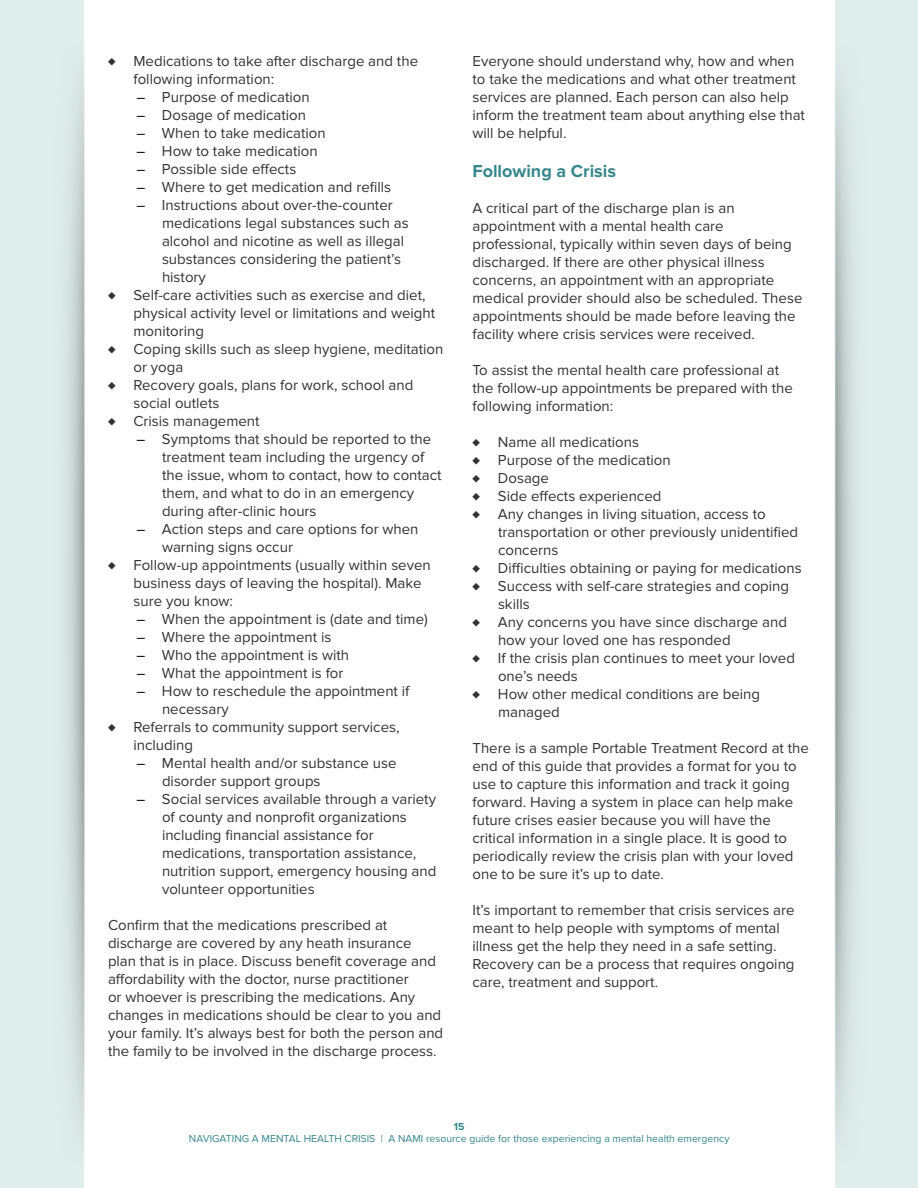
<style>
.page{position:relative;width:918px;height:1188px;background:#fff}
.page>*{position:absolute;margin:0;border:0;box-sizing:border-box;transform-origin:0 0}
.t1{font:700 18px "Proxima Nova";color:#36878c}
.t2{font:15px/18px "Proxima Nova";color:#333}
.t3{font:10.5px "Proxima Nova";color:#36878c}
.t4{font:700 10.5px "Proxima Nova";color:#36878c}
.s1{font-weight:700}
.s2{color:#000}
</style>
<div class="page">
<img style="left:0;top:0;width:918px;height:1188px">
<p class="t2" style="left:134px;top:52px;width:286px;text-indent:-26px"><span class="s1">♦</span> Medications to take after discharge and the following information:</p>
<p class="t2" style="left:136px;top:88px;width:175px"><span class="s2">–</span> Purpose of medication</p>
<p class="t2" style="left:136px;top:106px;width:171px"><span class="s2">–</span> Dosage of medication</p>
<p class="t2" style="left:136px;top:124px;width:191px"><span class="s2">–</span> When to take medication</p>
<p class="t2" style="left:136px;top:142px;width:183px"><span class="s2">–</span> How to take medication</p>
<p class="t2" style="left:136px;top:160px;width:161px"><span class="s2">–</span> Possible side effects</p>
<p class="t2" style="left:136px;top:178px;width:256px"><span class="s2">–</span> Where to get medication and refills</p>
<p class="t2" style="left:162px;top:196px;width:248px;text-indent:-26px"><span class="s2">–</span> Instructions about over-the-counter medications legal substances such as alcohol and nicotine as well as illegal substances considering the patient’s history</p>
<p class="t2" style="left:134px;top:286px;width:303px;text-indent:-26px"><span class="s1">♦</span> Self-care activities such as exercise and diet, physical activity level or limitations and weight monitoring</p>
<p class="t2" style="left:134px;top:340px;width:311px;text-indent:-26px"><span class="s1">♦</span> Coping skills such as sleep hygiene, meditation or yoga</p>
<p class="t2" style="left:134px;top:376px;width:281px;text-indent:-26px"><span class="s1">♦</span> Recovery goals, plans for work, school and social outlets</p>
<p class="t2" style="left:108px;top:412px;width:153px"><span class="s1">♦</span> Crisis management</p>
<p class="t2" style="left:162px;top:430px;width:281px;text-indent:-26px"><span class="s2">–</span> Symptoms that should be reported to the treatment team including the urgency of the issue, whom to contact, how to contact them, and what to do in an emergency during after-clinic hours</p>
<p class="t2" style="left:162px;top:520px;width:258px;text-indent:-26px"><span class="s2">–</span> Action steps and care options for when warning signs occur</p>
<p class="t2" style="left:134px;top:556px;width:299px;text-indent:-26px"><span class="s1">♦</span> Follow-up appointments (usually within seven business days of leaving the hospital). Make sure you know:</p>
<p class="t2" style="left:136px;top:610px;width:293px"><span class="s2">–</span> When the appointment is (date and time)</p>
<p class="t2" style="left:136px;top:628px;width:196px"><span class="s2">–</span> Where the appointment is</p>
<p class="t2" style="left:136px;top:646px;width:214px"><span class="s2">–</span> Who the appointment is with</p>
<p class="t2" style="left:136px;top:664px;width:209px"><span class="s2">–</span> What the appointment is for</p>
<p class="t2" style="left:162px;top:682px;width:249px;text-indent:-26px"><span class="s2">–</span> How to reschedule the appointment if necessary</p>
<p class="t2" style="left:134px;top:718px;width:268px;text-indent:-26px"><span class="s1">♦</span> Referrals to community support services, including</p>
<p class="t2" style="left:162px;top:754px;width:236px;text-indent:-26px"><span class="s2">–</span> Mental health and/or substance use disorder support groups</p>
<p class="t2" style="left:162px;top:790px;width:276px;text-indent:-26px"><span class="s2">–</span> Social services available through a variety of county and nonprofit organizations including financial assistance for medications, transportation assistance, nutrition support, emergency housing and volunteer opportunities</p>
<p class="t2" style="left:108px;top:916px;width:337px">Confirm that the medications prescribed at discharge are covered by any heath insurance plan that is in place. Discuss benefit coverage and affordability with the doctor, nurse practitioner<br>or whoever is prescribing the medications. Any changes in medications should be clear to you and your family. It’s always best for both the person and the family to be involved in the discharge process.</p>
<p class="t2" style="left:472px;top:52px;width:334px">Everyone should understand why, how and when to take the medications and what other treatment services are planned. Each person can also help inform the treatment team about anything else that will be helpful.</p>
<p class="t1" style="left:472px;top:161px;width:145px">Following a Crisis</p>
<p class="t2" style="left:472px;top:200px;width:331px">A critical part of the discharge plan is an appointment with a mental health care professional, typically within seven days of being discharged. If there are other physical illness concerns, an appointment with an appropriate medical provider should also be scheduled. These appointments should be made before leaving the facility where crisis services were received.</p>
<p class="t2" style="left:472px;top:362px;width:322px">To assist the mental health care professional at the follow-up appointments be prepared with the following information:</p>
<p class="t2" style="left:472px;top:434px;width:168px"><span class="s1">♦</span> Name all medications</p>
<p class="t2" style="left:472px;top:452px;width:200px"><span class="s1">♦</span> Purpose of the medication</p>
<p class="t2" style="left:472px;top:470px;width:78px"><span class="s1">♦</span> Dosage</p>
<p class="t2" style="left:472px;top:488px;width:190px"><span class="s1">♦</span> Side effects experienced</p>
<p class="t2" style="left:498px;top:506px;width:302px;text-indent:-26px"><span class="s1">♦</span> Any changes in living situation, access to transportation or other previously unidentified concerns</p>
<p class="t2" style="left:472px;top:560px;width:331px"><span class="s1">♦</span> Difficulties obtaining or paying for medications</p>
<p class="t2" style="left:498px;top:578px;width:293px;text-indent:-26px"><span class="s1">♦</span> Success with self-care strategies and coping skills</p>
<p class="t2" style="left:498px;top:614px;width:291px;text-indent:-26px"><span class="s1">♦</span> Any concerns you have since discharge and how your loved one has responded</p>
<p class="t2" style="left:498px;top:650px;width:299px;text-indent:-26px"><span class="s1">♦</span> If the crisis plan continues to meet your loved one’s needs</p>
<p class="t2" style="left:498px;top:686px;width:264px;text-indent:-26px"><span class="s1">♦</span> How other medical conditions are being managed</p>
<p class="t2" style="left:472px;top:740px;width:338px">There is a sample Portable Treatment Record at the end of this guide that provides a format for you to use to capture this information and track it going forward. Having a system in place can help make future crises easier because you will have the critical information in a single place. It is good to periodically review the crisis plan with your loved one to be sure it’s up to date.</p>
<p class="t2" style="left:472px;top:902px;width:324px">It’s important to remember that crisis services are meant to help people with symptoms of mental illness get the help they need in a safe setting.<br>Recovery can be a process that requires ongoing care, treatment and support.</p>
<p class="t4" style="left:454px;top:1120px;width:12px">15</p>
<p class="t3" style="left:189px;top:1133px;width:542px">NAVIGATING A MENTAL HEALTH CRISIS | A NAMI resource guide for those experiencing a mental health emergency</p>
</div>
